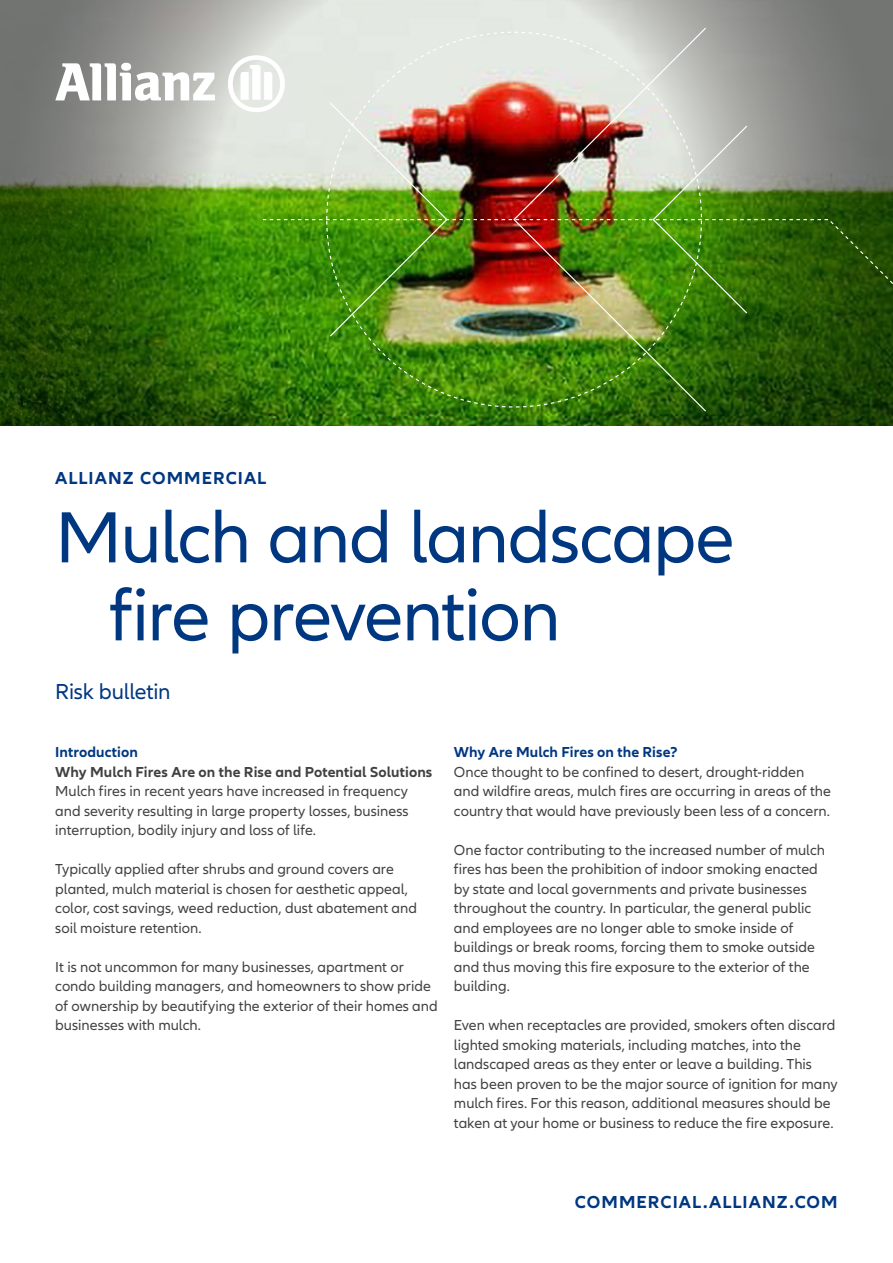
<style>
.page{position:relative;width:893px;height:1263px;background:#fff}
.page>*{position:absolute;margin:0;border:0;box-sizing:border-box;transform-origin:0 0}
.t1{font:75px/78px "Allianz Neo";letter-spacing:-.02em;color:#003781}
.t2{font:22.5px "Allianz Neo";letter-spacing:-.01em;color:#003781}
.t3{font:700 18px "Allianz Neo";letter-spacing:.06em;color:#003781}
.t4{font:15px/19.5px "Allianz Neo";color:#414141}
.t5{font:700 15px "Allianz Neo";letter-spacing:.005em;color:#414141}
.t6{font:700 15px "Allianz Neo";letter-spacing:.005em;color:#003781}
</style>
<div class="page">
<svg style="left:0;top:0;width:893px;height:426px;background:#668251"></svg>
<svg style="left:55px;top:63px;width:160px;height:38px"></svg>
<svg style="left:228px;top:55px;width:36px;height:57px"></svg>
<svg style="left:264px;top:31px;width:629px;height:395px;background:#587b40"></svg>
<img style="left:329px;top:28px;width:419px;height:385px">
<p class="t3" style="left:55px;top:468px;width:213px">ALLIANZ COMMERCIAL</p>
<h1 class="t1" style="left:109px;top:500px;width:627px;text-indent:-54px">Mulch and landscape fire prevention</h1>
<h2 class="t2" style="left:55px;top:678px;width:117px">Risk bulletin</h2>
<p class="t6" style="left:55px;top:744px;width:84px">Introduction</p>
<p class="t5" style="left:55px;top:763px;width:379px">Why Mulch Fires Are on the Rise and Potential Solutions</p>
<p class="t4" style="left:55px;top:782px;width:355px;text-align:justify">Mulch fires in recent years have increased in frequency and severity resulting in large property losses, business interruption, bodily injury and loss of life.</p>
<p class="t4" style="left:55px;top:860px;width:363px">Typically applied after shrubs and ground covers are planted, mulch material is chosen for aesthetic appeal, color, cost savings, weed reduction, dust abatement and soil moisture retention.</p>
<p class="t4" style="left:55px;top:957px;width:384px">It is not uncommon for many businesses, apartment or condo building managers, and homeowners to show pride of ownership by beautifying the exterior of their homes and businesses with mulch.</p>
<p class="t6" style="left:454px;top:744px;width:225px">Why Are Mulch Fires on the Rise?</p>
<p class="t4" style="left:454px;top:762px;width:379px">Once thought to be confined to desert, drought-ridden and wildfire areas, mulch fires are occurring in areas of the country that would have previously been less of a concern.</p>
<p class="t4" style="left:454px;top:840px;width:373px">One factor contributing to the increased number of mulch fires has been the prohibition of indoor smoking enacted by state and local governments and private businesses throughout the country. In particular, the general public and employees are no longer able to smoke inside of buildings or break rooms, forcing them to smoke outside and thus moving this fire exposure to the exterior of the building.</p>
<p class="t4" style="left:454px;top:1016px;width:385px">Even when receptacles are provided, smokers often discard lighted smoking materials, including matches, into the landscaped areas as they enter or leave a building. This has been proven to be the major source of ignition for many mulch fires. For this reason, additional measures should be taken at your home or business to reduce the fire exposure.</p>
<p class="t3" style="left:575px;top:1191px;width:264px">COMMERCIAL.ALLIANZ.COM</p>
</div>
